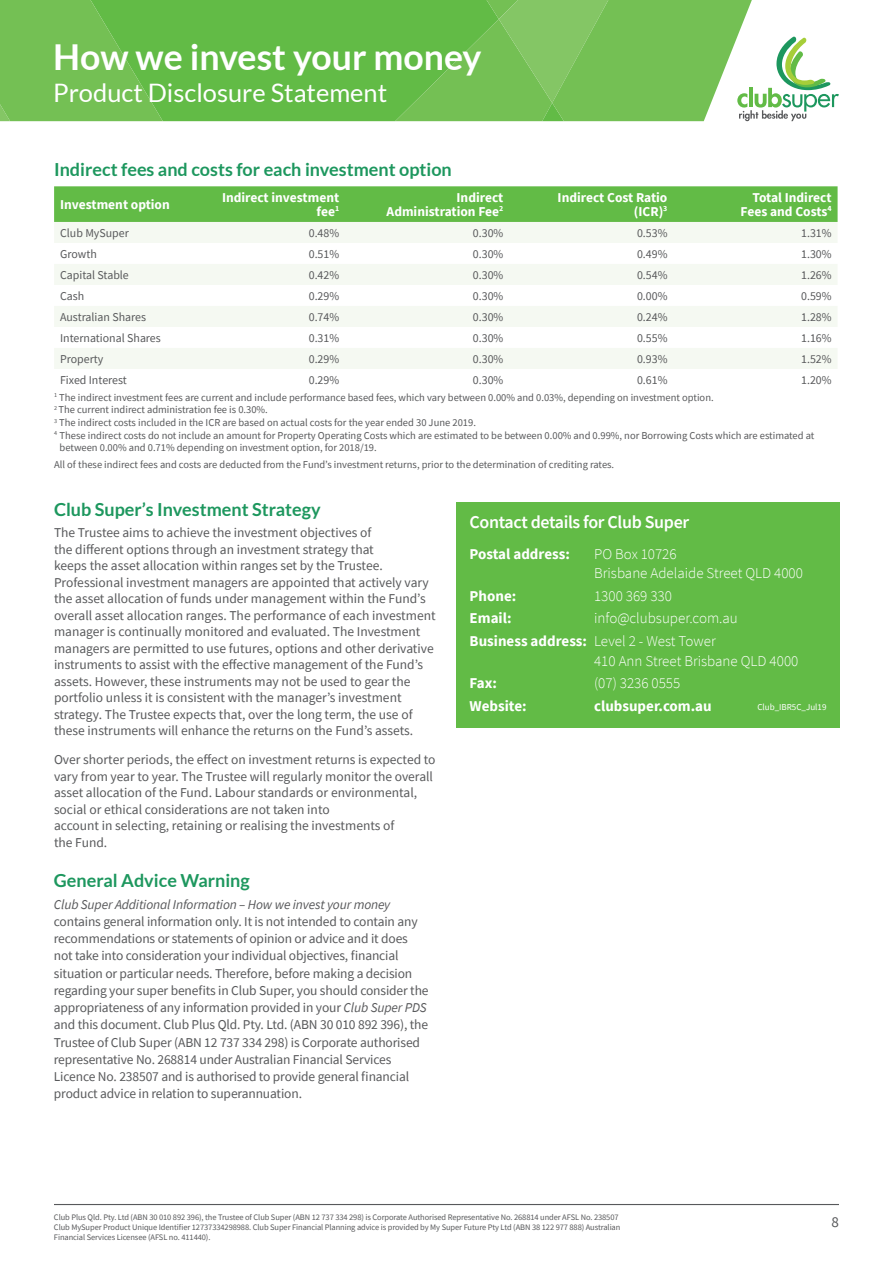
<style>
.page{position:relative;width:893px;height:1263px;background:#fff}
.page>*{position:absolute;margin:0;border:0;box-sizing:border-box;transform-origin:0 0}
.t1{font:700 35.7px "Lato";color:#fff}
.t2{font:25.5px "Lato";color:#fff}
.t3{font:700 18px "Lato";color:#1d975e}
.t4{font:600 18px "Source Sans Pro";letter-spacing:-.02em;color:#fff}
.t5{font:300 15px/19.5px "Source Sans Pro";color:#fff}
.t6{font:700 15px "Source Sans Pro";color:#fff}
.t7{font:15px "Source Sans Pro";color:#58595b}
.t8{font:13.5px/16.5px "Source Sans Pro";letter-spacing:-.005em;color:#58595b}
.t9{font:700 13.5px/13.5px "Source Sans Pro";color:#fff;text-align:right}
.t10{font:italic 13.5px "Source Sans Pro";letter-spacing:-.01em;color:#58595b}
.t11{font:12px "Source Sans Pro";color:#58595b}
.t12{font:10.5px "Source Sans Pro";color:#58595b}
.t13{font:9px "Source Sans Pro";color:#fff}
.t14{font:8.4px/10.1px "Source Sans Pro";letter-spacing:-.01em;color:#58595b}
.s1{font-style:italic}
.s2{font-weight:700}
</style>
<div class="page">
<div style="left:163px;top:0;width:232px;height:121px;background:#62bb46"></div>
<svg style="left:0;top:0;width:163px;height:121px;background:#70be51"></svg>
<hr style="left:54px;top:1204px;width:785px;height:1px;background:#58595b">
<svg style="left:395px;top:0;width:444px;height:121px"></svg>
<div style="left:456px;top:502px;width:383px;height:225px;background:#62bb46"></div>
<div style="left:54px;top:186px;width:784px;height:36px;background:#62bb46"></div>
<div style="left:54px;top:222px;width:783px;height:21px;background:#f5f9f2"></div>
<svg style="left:54px;top:264px;width:783px;height:105px;fill:#f5f9f2"></svg>
<h1 class="t1" style="left:53px;top:37px;width:430px">How we invest your money</h1>
<h2 class="t2" style="left:53px;top:78px;width:336px">Product Disclosure Statement</h2>
<h3 class="t3" style="left:54px;top:159px;width:399px">Indirect fees and costs for each investment option</h3>
<p class="t9" style="left:60px;top:198px;width:111px">Investment option</p>
<p class="t9" style="left:222px;top:191px;width:119px">Indirect investment fee<sup>1</sup></p>
<p class="t9" style="left:387px;top:191px;width:118px">Indirect<br>Administration Fee<sup>2</sup></p>
<p class="t9" style="left:558px;top:191px;width:111px">Indirect Cost Ratio (ICR)<sup>3</sup></p>
<p class="t9" style="left:741px;top:191px;width:92px">Total Indirect<br>Fees and Costs<sup>4</sup></p>
<p class="t11" style="left:60px;top:225px;width:70px">Club MySuper</p>
<p class="t11" style="left:309px;top:225px;width:32px">0.48%</p>
<p class="t11" style="left:473px;top:225px;width:32px">0.30%</p>
<p class="t11" style="left:637px;top:225px;width:32px">0.53%</p>
<p class="t11" style="left:801px;top:225px;width:32px">1.31%</p>
<p class="t11" style="left:60px;top:246px;width:38px">Growth</p>
<p class="t11" style="left:309px;top:246px;width:32px">0.51%</p>
<p class="t11" style="left:473px;top:246px;width:32px">0.30%</p>
<p class="t11" style="left:637px;top:246px;width:32px">0.49%</p>
<p class="t11" style="left:801px;top:246px;width:32px">1.30%</p>
<p class="t11" style="left:60px;top:267px;width:70px">Capital Stable</p>
<p class="t11" style="left:309px;top:267px;width:32px">0.42%</p>
<p class="t11" style="left:473px;top:267px;width:32px">0.30%</p>
<p class="t11" style="left:637px;top:267px;width:32px">0.54%</p>
<p class="t11" style="left:801px;top:267px;width:32px">1.26%</p>
<p class="t11" style="left:60px;top:288px;width:26px">Cash</p>
<p class="t11" style="left:309px;top:288px;width:32px">0.29%</p>
<p class="t11" style="left:473px;top:288px;width:32px">0.30%</p>
<p class="t11" style="left:637px;top:288px;width:32px">0.00%</p>
<p class="t11" style="left:801px;top:288px;width:32px">0.59%</p>
<p class="t11" style="left:60px;top:309px;width:87px">Australian Shares</p>
<p class="t11" style="left:309px;top:309px;width:32px">0.74%</p>
<p class="t11" style="left:473px;top:309px;width:32px">0.30%</p>
<p class="t11" style="left:637px;top:309px;width:32px">0.24%</p>
<p class="t11" style="left:801px;top:309px;width:32px">1.28%</p>
<p class="t11" style="left:60px;top:330px;width:102px">International Shares</p>
<p class="t11" style="left:309px;top:330px;width:32px">0.31%</p>
<p class="t11" style="left:473px;top:330px;width:32px">0.30%</p>
<p class="t11" style="left:637px;top:330px;width:32px">0.55%</p>
<p class="t11" style="left:801px;top:330px;width:32px">1.16%</p>
<p class="t11" style="left:60px;top:351px;width:45px">Property</p>
<p class="t11" style="left:309px;top:351px;width:32px">0.29%</p>
<p class="t11" style="left:473px;top:351px;width:32px">0.30%</p>
<p class="t11" style="left:637px;top:351px;width:32px">0.93%</p>
<p class="t11" style="left:801px;top:351px;width:32px">1.52%</p>
<p class="t11" style="left:60px;top:372px;width:68px">Fixed Interest</p>
<p class="t11" style="left:309px;top:372px;width:32px">0.29%</p>
<p class="t11" style="left:473px;top:372px;width:32px">0.30%</p>
<p class="t11" style="left:637px;top:372px;width:32px">0.61%</p>
<p class="t11" style="left:801px;top:372px;width:32px">1.20%</p>
<p class="t12" style="left:54px;top:391px;width:661px"><sup>1</sup> The indirect investment fees are current and include performance based fees, which vary between 0.00% and 0.03%, depending on investment option.</p>
<p class="t12" style="left:54px;top:403px;width:215px"><sup>2</sup> The current indirect administration fee is 0.30%.</p>
<p class="t12" style="left:54px;top:416px;width:423px"><sup>3</sup> The indirect costs included in the ICR are based on actual costs for the year ended 30 June 2019.</p>
<p class="t12" style="left:54px;top:428px;width:762px"><sup>4</sup> These indirect costs do not include an amount for Property Operating Costs which are estimated to be between 0.00% and 0.99%, nor Borrowing Costs which are estimated at</p>
<p class="t12" style="left:60px;top:441px;width:319px">between 0.00% and 0.71% depending on investment option, for 2018/19.</p>
<p class="t12" style="left:54px;top:458px;width:562px">All of these indirect fees and costs are deducted from the Fund’s investment returns, prior to the determination of crediting rates.</p>
<h3 class="t3" style="left:54px;top:499px;width:268px">Club Super’s Investment Strategy</h3>
<p class="t8" style="left:54px;top:524px;width:383px">The Trustee aims to achieve the investment objectives of<br>the different options through an investment strategy that<br>keeps the asset allocation within ranges set by the Trustee.<br>Professional investment managers are appointed that actively vary the asset allocation of funds under management within the Fund’s overall asset allocation ranges. The performance of each investment manager is continually monitored and evaluated. The Investment managers are permitted to use futures, options and other derivative instruments to assist with the effective management of the Fund’s assets. However, these instruments may not be used to gear the portfolio unless it is consistent with the manager’s investment strategy. The Trustee expects that, over the long term, the use of these instruments will enhance the returns on the Fund’s assets.</p>
<p class="t8" style="left:54px;top:751px;width:383px">Over shorter periods, the effect on investment returns is expected to vary from year to year. The Trustee will regularly monitor the overall asset allocation of the Fund. Labour standards or environmental, social or ethical considerations are not taken into<br>account in selecting, retaining or realising the investments of<br>the Fund.</p>
<h3 class="t3" style="left:54px;top:870px;width:197px">General Advice Warning</h3>
<p class="t10" style="left:54px;top:895px;width:338px">Club Super Additional Information – How we invest your money</p>
<p class="t8" style="left:54px;top:913px;width:376px;line-height:17.2px">contains general information only. It is not intended to contain any recommendations or statements of opinion or advice and it does not take into consideration your individual objectives, financial situation or particular needs. Therefore, before making a decision regarding your super benefits in Club Super, you should consider the appropriateness of any information provided in your <span class="s1">Club Super PDS </span>and this document. Club Plus Qld. Pty. Ltd. (ABN 30 010 892 396), the Trustee of Club Super (ABN 12 737 334 298) is Corporate authorised representative No. 268814 under Australian Financial Services Licence No. 238507 and is authorised to provide general financial product advice in relation to superannuation.</p>
<h3 class="t4" style="left:470px;top:510px;width:221px">Contact details for Club Super</h3>
<p class="t6" style="left:470px;top:544px;width:102px">Postal address:</p>
<p class="t5" style="left:594px;top:544px;width:210px">PO Box 10726<br>Brisbane Adelaide Street QLD 4000</p>
<p class="t6" style="left:470px;top:586px;width:48px">Phone:</p>
<p class="t5" style="left:594px;top:586px;width:79px">1300 369 330</p>
<p class="t6" style="left:470px;top:608px;width:43px">Email:</p>
<p class="t5" style="left:470px;top:607px;width:270px;line-height:22.5px;text-indent:124px">info@clubsuper.com.au<br><span class="s2">Business address:</span> Level 2 - West Tower</p>
<p class="t5" style="left:594px;top:651px;width:206px">410 Ann Street Brisbane QLD 4000</p>
<p class="t6" style="left:470px;top:673px;width:29px">Fax:</p>
<p class="t5" style="left:594px;top:673px;width:88px">(07) 3236 0555</p>
<p class="t6" style="left:470px;top:695px;width:59px">Website:</p>
<p class="t6" style="left:594px;top:695px;width:119px">clubsuper.com.au</p>
<p class="t13" style="left:757px;top:701px;width:71px">Club_IBR5C_Jul19</p>
<p class="t14" style="left:54px;top:1212px;width:568px">Club Plus Qld. Pty. Ltd (ABN 30 010 892 396), the Trustee of Club Super (ABN 12 737 334 298) is Corporate Authorised Representative No. 268814 under AFSL No. 238507<br>Club MySuper Product Unique Identifier 12737334298988. Club Super Financial Planning advice is provided by My Super Future Pty Ltd (ABN 38 122 977 888) Australian<br>Financial Services Licensee (AFSL no. 411440).</p>
<p class="t7" style="left:831px;top:1212px;width:9px">8</p>
</div>
